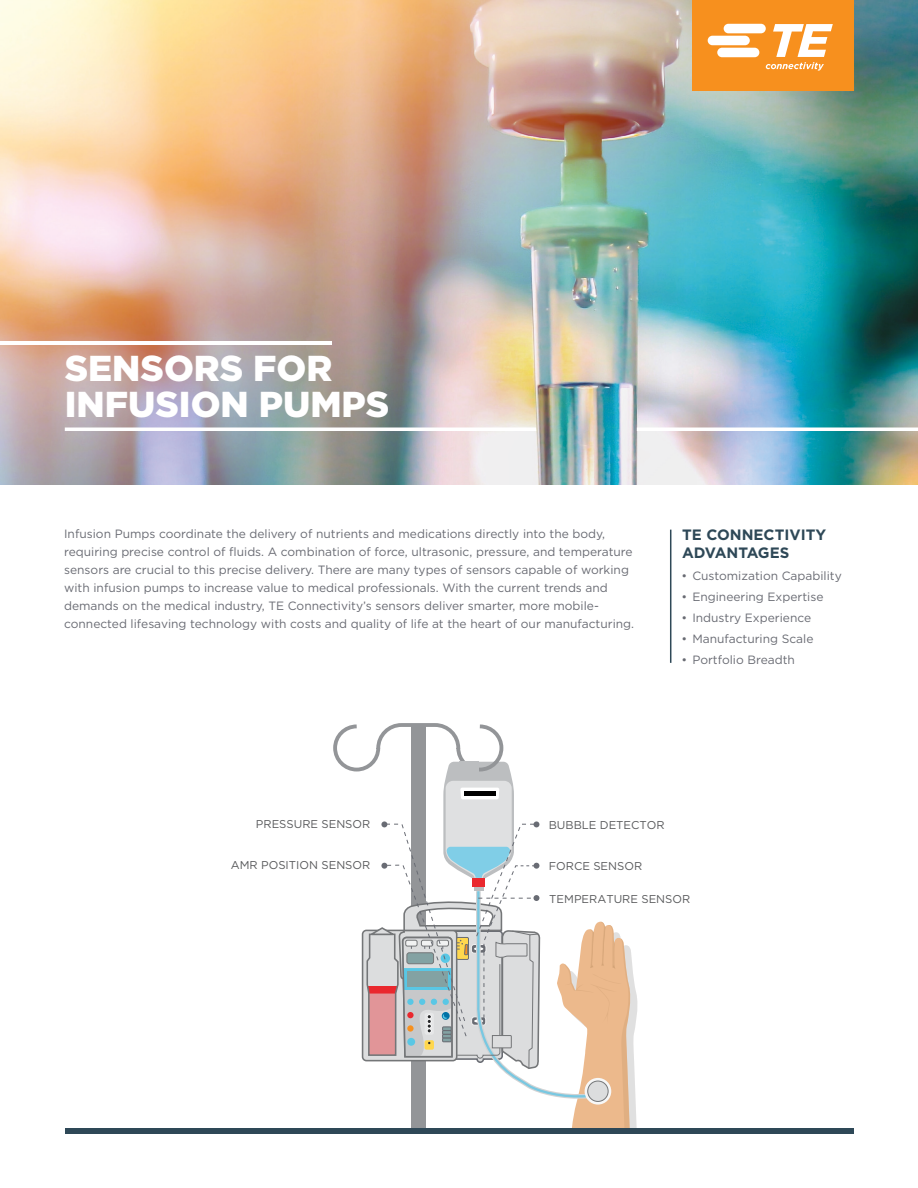
<style>
.page{position:relative;width:918px;height:1188px;background:#fff}
.page>*{position:absolute;margin:0;border:0;box-sizing:border-box;transform-origin:0 0}
.t1{font:900 36px/36px "Gotham";color:#fff}
.t2{font:700 15px/18px "Gotham";color:#2e4857}
.t3{font:12px/18px "Gotham";color:#696b73}
.t4{font:11.25px "Gotham";color:#58595b}
</style>
<div class="page">
<img style="left:0;top:0;width:918px;height:485px">
<div style="left:692px;top:0;width:162px;height:90px;background:#f7901e"></div>
<svg style="left:708px;top:24px;width:125px;height:47px"></svg>
<hr style="left:0;top:341px;width:332px;height:4px;background:#fff">
<svg style="left:65px;top:427px;width:471px;height:4px"></svg>
<div style="left:65px;top:1128px;width:788px;height:6px;background:#2e4857"></div>
<svg style="left:637px;top:427px;width:281px;height:4px"></svg>
<hr style="left:670px;top:530px;width:1px;height:133px;background:#2e4857">
<svg style="left:333px;top:723px;width:305px;height:405px"></svg>
<h1 class="t1" style="left:65px;top:350px;width:326px">SENSORS FOR<br>INFUSION PUMPS</h1>
<p class="t3" style="left:64px;top:525px;width:572px">Infusion Pumps coordinate the delivery of nutrients and medications directly into the body, requiring precise control of fluids. A combination of force, ultrasonic, pressure, and temperature sensors are crucial to this precise delivery. There are many types of sensors capable of working with infusion pumps to increase value to medical professionals. With the current trends and demands on the medical industry, TE Connectivity’s sensors deliver smarter, more mobile&shy;connected lifesaving technology with costs and quality of life at the heart of our manufacturing.</p>
<p class="t2" style="left:682px;top:526px;width:146px">TE CONNECTIVITY<br>ADVANTAGES</p>
<p class="t3" style="left:682px;top:566px;width:162px">• Customization Capability</p>
<p class="t3" style="left:682px;top:587px;width:143px">• Engineering Expertise</p>
<p class="t3" style="left:682px;top:609px;width:131px">• Industry Experience</p>
<p class="t3" style="left:682px;top:630px;width:133px">• Manufacturing Scale</p>
<p class="t3" style="left:682px;top:651px;width:115px">• Portfolio Breadth</p>
<p class="t4" style="left:256px;top:817px;width:116px">PRESSURE SENSOR</p>
<p class="t4" style="left:549px;top:818px;width:117px">BUBBLE DETECTOR</p>
<p class="t4" style="left:231px;top:857px;width:141px">AMR POSITION SENSOR</p>
<p class="t4" style="left:549px;top:859px;width:95px">FORCE SENSOR</p>
<p class="t4" style="left:549px;top:891px;width:142px">TEMPERATURE SENSOR</p>
</div>
